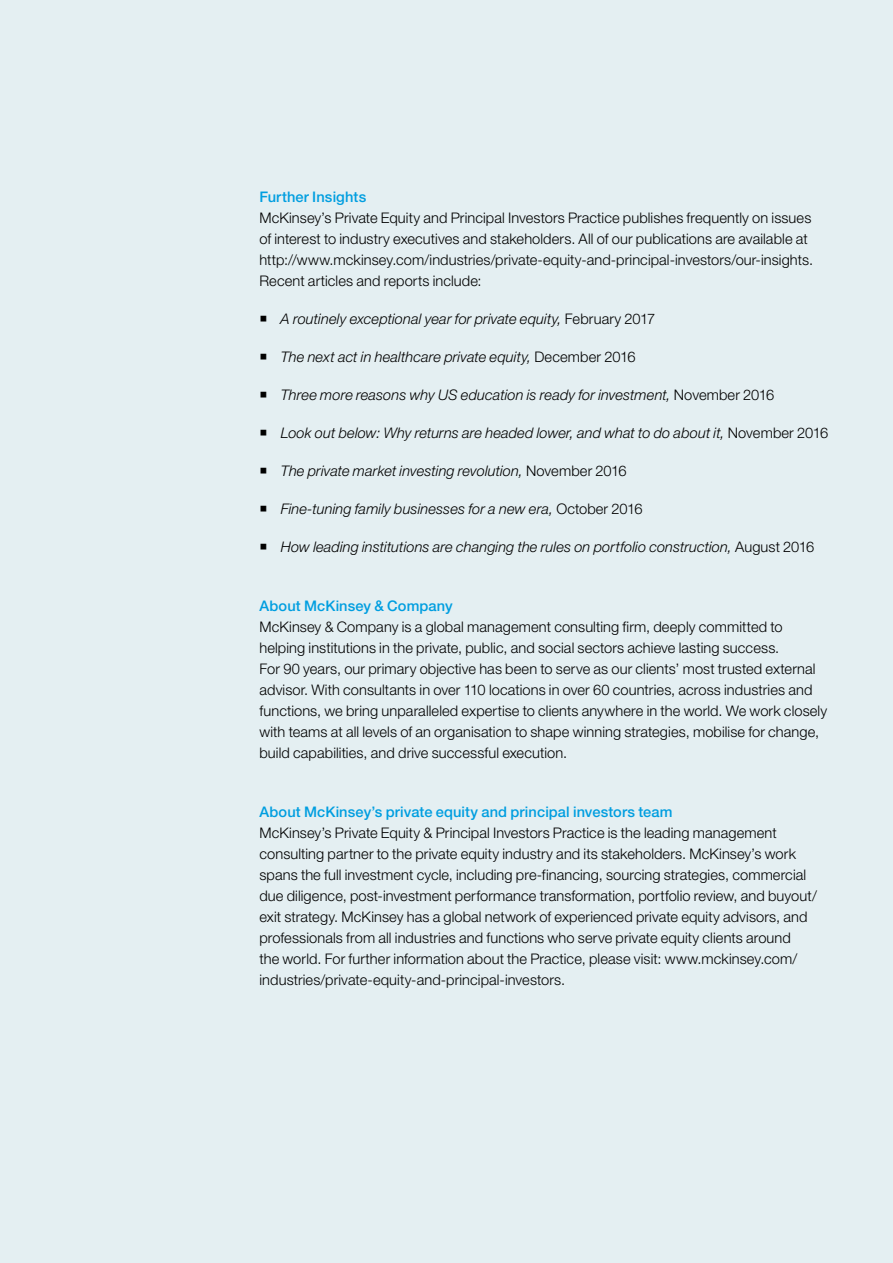
<style>
.page{position:relative;width:893px;height:1263px;background:#e4eff2}
.page>*{position:absolute;margin:0;border:0;box-sizing:border-box;transform-origin:0 0}
.t1{font:300 14.7px/21px "Helvetica Neue LT Std";letter-spacing:.005em;color:#000}
.t2{font:italic 300 14.7px "Helvetica Neue LT Std";letter-spacing:.005em;color:#000}
.t3{font:500 14.7px "Helvetica Neue LT Std";letter-spacing:.01em;color:#009ee0}
.s1{font-style:normal}
</style>
<div class="page">
<p class="t3" style="left:259px;top:188px;width:108px">Further Insights</p>
<p class="t1" style="left:259px;top:207px;width:555px">McKinsey’s Private Equity and Principal Investors Practice publishes frequently on issues of interest to industry executives and stakeholders. All of our publications are available at http://www.mckinsey.com/industries/private-equity-and-principal-investors/our-insights.<br>Recent articles and reports include:</p>
<p class="t2" style="left:281px;top:310px;width:376px">A routinely exceptional year for private equity, <span class="s1">February 2017</span></p>
<p class="t2" style="left:281px;top:348px;width:356px">The next act in healthcare private equity, <span class="s1">December 2016</span></p>
<p class="t2" style="left:281px;top:386px;width:495px">Three more reasons why US education is ready for investment, <span class="s1">November 2016</span></p>
<p class="t2" style="left:281px;top:424px;width:549px">Look out below: Why returns are headed lower, and what to do about it, <span class="s1">November 2016</span></p>
<p class="t2" style="left:281px;top:462px;width:347px">The private market investing revolution, <span class="s1">November 2016</span></p>
<p class="t2" style="left:281px;top:500px;width:363px">Fine-tuning family businesses for a new era, <span class="s1">October 2016</span></p>
<p class="t2" style="left:281px;top:538px;width:535px">How leading institutions are changing the rules on portfolio construction, <span class="s1">August 2016</span></p>
<p class="t3" style="left:259px;top:597px;width:195px">About McKinsey &amp; Company</p>
<p class="t1" style="left:259px;top:616px;width:569px">McKinsey &amp; Company is a global management consulting firm, deeply committed to helping institutions in the private, public, and social sectors achieve lasting success.<br>For 90 years, our primary objective has been to serve as our clients’ most trusted external advisor. With consultants in over 110 locations in over 60 countries, across industries and functions, we bring unparalleled expertise to clients anywhere in the world. We work closely with teams at all levels of an organisation to shape winning strategies, mobilise for change, build capabilities, and drive successful execution.</p>
<p class="t3" style="left:259px;top:803px;width:415px">About McKinsey’s private equity and principal investors team</p>
<p class="t1" style="left:259px;top:822px;width:559px">McKinsey’s Private Equity &amp; Principal Investors Practice is the leading management consulting partner to the private equity industry and its stakeholders. McKinsey’s work spans the full investment cycle, including pre-financing, sourcing strategies, commercial due diligence, post-investment performance transformation, portfolio review, and buyout/ exit strategy. McKinsey has a global network of experienced private equity advisors, and professionals from all industries and functions who serve private equity clients around<br>the world. For further information about the Practice, please visit: www.mckinsey.com/ industries/private-equity-and-principal-investors.</p>
</div>
